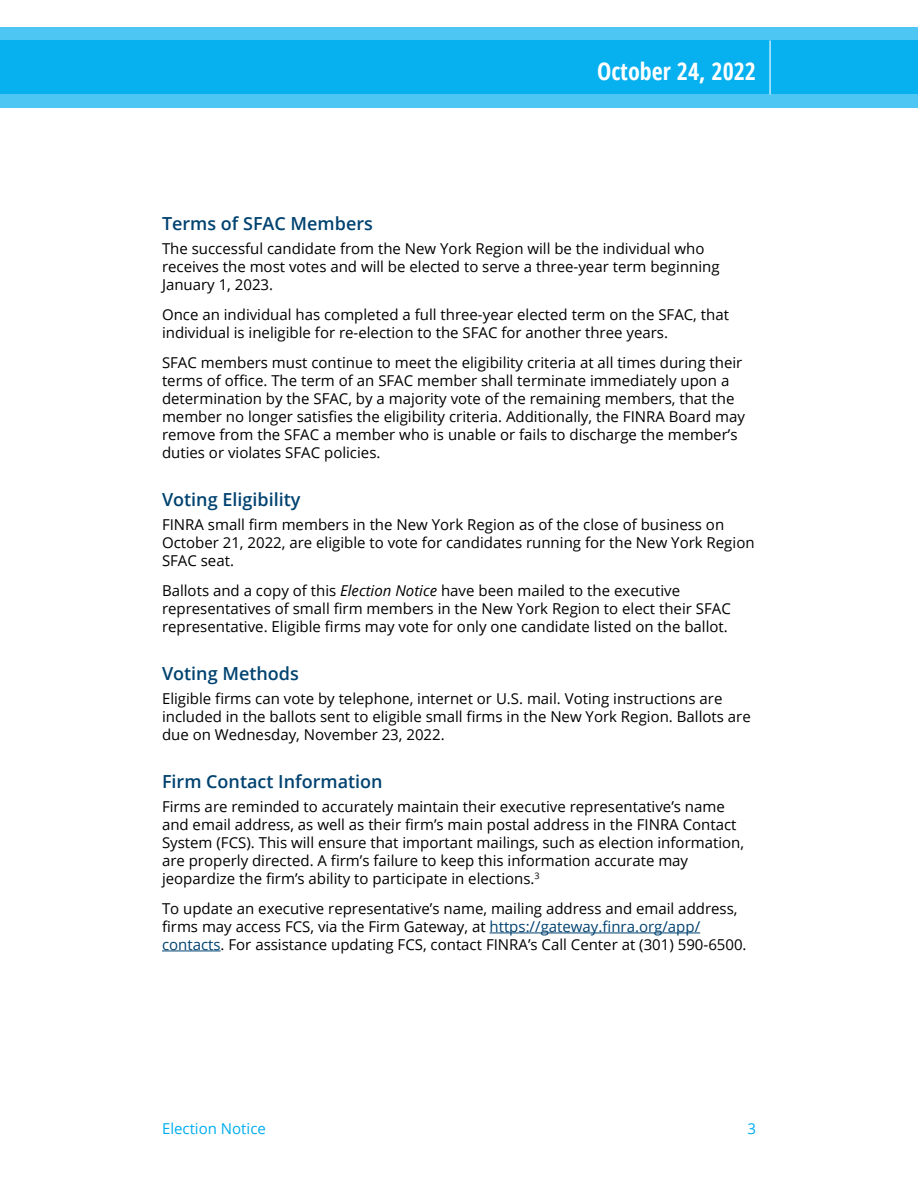
<style>
.page{position:relative;width:918px;height:1188px;background:#fff}
.page>*{position:absolute;margin:0;border:0;box-sizing:border-box;transform-origin:0 0}
.t1{font:700 24px "Open Sans Condensed";color:#fff}
.t2{font:600 18px "Open Sans";color:#004270}
.t3{font:15px/18px "Open Sans";color:#000}
.t4{font:15px "Open Sans";color:#00aeef}
.s1{font-style:italic}
.s2{color:#004270}
</style>
<div class="page">
<hr style="left:490px;top:933px;width:210px;height:1px;background:#004270">
<hr style="left:162px;top:951px;width:59px;height:1px;background:#004270">
<svg style="left:0;top:27px;width:918px;height:81px;background:#1eb7f0"></svg>
<hr style="left:770px;top:40px;width:1px;height:54px;background:#fff">
<h1 class="t1" style="left:597px;top:54px;width:160px">October 24, 2022</h1>
<p class="t2" style="left:162px;top:211px;width:212px">Terms of SFAC Members</p>
<p class="t3" style="left:162px;top:239px;width:559px">The successful candidate from the New York Region will be the individual who receives the most votes and will be elected to serve a three-year term beginning<br>January 1, 2023.</p>
<p class="t3" style="left:162px;top:305px;width:569px">Once an individual has completed a full three-year elected term on the SFAC, that individual is ineligible for re-election to the SFAC for another three years.</p>
<p class="t3" style="left:162px;top:353px;width:585px">SFAC members must continue to meet the eligibility criteria at all times during their terms of office. The term of an SFAC member shall terminate immediately upon a determination by the SFAC, by a majority vote of the remaining members, that the member no longer satisfies the eligibility criteria. Additionally, the FINRA Board may remove from the SFAC a member who is unable or fails to discharge the member’s duties or violates SFAC policies.</p>
<p class="t2" style="left:162px;top:487px;width:140px">Voting Eligibility</p>
<p class="t3" style="left:162px;top:515px;width:594px">FINRA small firm members in the New York Region as of the close of business on<br>October 21, 2022, are eligible to vote for candidates running for the New York Region<br>SFAC seat.</p>
<p class="t3" style="left:162px;top:581px;width:570px">Ballots and a copy of this <span class="s1">Election Notice</span> have been mailed to the executive representatives of small firm members in the New York Region to elect their SFAC representative. Eligible firms may vote for only one candidate listed on the ballot.</p>
<p class="t2" style="left:162px;top:661px;width:138px">Voting Methods</p>
<p class="t3" style="left:162px;top:689px;width:590px">Eligible firms can vote by telephone, internet or U.S. mail. Voting instructions are included in the ballots sent to eligible small firms in the New York Region. Ballots are due on Wednesday, November 23, 2022.</p>
<p class="t2" style="left:162px;top:769px;width:222px">Firm Contact Information</p>
<p class="t3" style="left:162px;top:797px;width:584px">Firms are reminded to accurately maintain their executive representative’s name and email address, as well as their firm’s main postal address in the FINRA Contact System (FCS). This will ensure that important mailings, such as election information, are properly directed. A firm’s failure to keep this information accurate may jeopardize the firm’s ability to participate in elections.<sup>3</sup></p>
<p class="t3" style="left:162px;top:899px;width:586px">To update an executive representative’s name, mailing address and email address, firms may access FCS, via the Firm Gateway, at <span class="s2">https://gateway.finra.org/app/ contacts</span>. For assistance updating FCS, contact FINRA’s Call Center at (301) 590-6500.</p>
<p class="t4" style="left:162px;top:1119px;width:105px">Election Notice</p>
<p class="t4" style="left:747px;top:1119px;width:10px">3</p>
</div>
